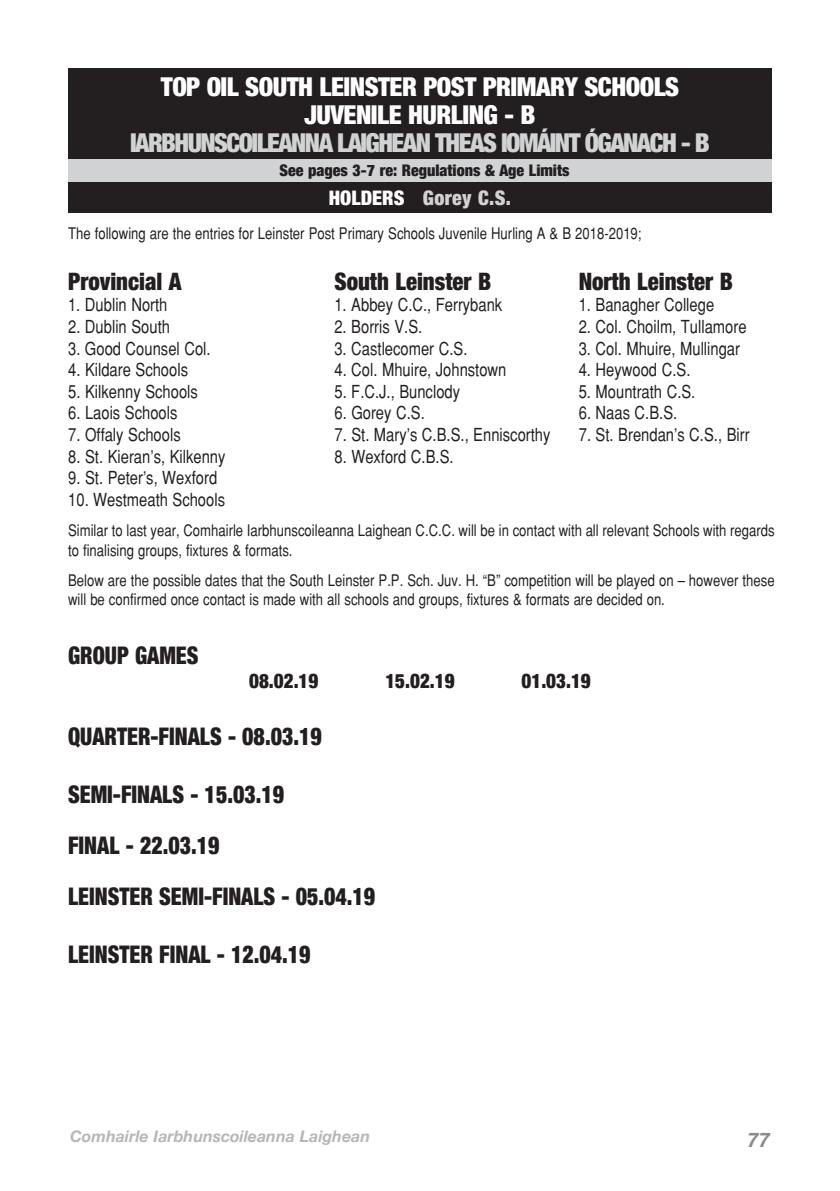
<style>
.page{position:relative;width:840px;height:1191px;background:#fff}
.page>*{position:absolute;margin:0;border:0;box-sizing:border-box;transform-origin:0 0}
.t1{font:900 condensed 26px/28px "Helvetica Neue";letter-spacing:-.02em;color:#fff;text-align:center}
.t2{font:900 condensed 26px "Helvetica Neue";letter-spacing:-.06em;color:#d1d2d4}
.t3{font:900 condensed 24.2px/50.8px "Helvetica Neue";color:#231f20;scale:.9 1}
.t4{font:900 condensed 24px "Helvetica Neue";color:#231f20;scale:.95 1}
.t5{font:900 condensed 20px "Helvetica Neue";color:#231f20;scale:.95 1}
.t6{font:900 condensed 20px "Helvetica Neue";color:#d1d2d4}
.t7{font:italic 700 20px "Helvetica Neue";color:#8a8c8f}
.t8{font:condensed 18px "Helvetica";color:#231f20}
.t9{font:condensed 16px/19.2px "Helvetica";color:#231f20}
.t10{font:900 condensed 16px "Helvetica Neue";color:#231f20}
.t11{font:italic 700 16px "Helvetica Neue";color:#b6b7bb}
.s1{color:#fff}
</style>
<div class="page">
<div style="left:68px;top:181px;width:703px;height:32px;background:#231f20"></div>
<div style="left:68px;top:159px;width:703px;height:23px;background:#d1d2d4"></div>
<div style="left:68px;top:68px;width:703px;height:91px;background:#231f20"></div>
<h1 class="t1" style="left:161px;top:72px;width:519px">TOP OIL SOUTH LEINSTER POST PRIMARY SCHOOLS<br>JUVENILE HURLING - B</h1>
<h1 class="t2" style="left:130px;top:127px;width:581px">IARBHUNSCOILEANNA LAIGHEAN THEAS IOMÁINT ÓGANACH - B</h1>
<p class="t10" style="left:279px;top:161px;width:291px">See pages 3-7 re: Regulations &amp; Age Limits</p>
<p class="t6" style="left:328px;top:185px;width:184px"><span class="s1">HOLDERS</span> Gorey C.S.</p>
<p class="t9" style="left:68px;top:224px;width:574px">The following are the entries for Leinster Post Primary Schools Juvenile Hurling A &amp; B 2018-2019;</p>
<h3 class="t4" style="left:68px;top:266px;width:121px">Provincial A</h3>
<h3 class="t4" style="left:334px;top:266px;width:166px">South Leinster B</h3>
<h3 class="t4" style="left:578px;top:266px;width:164px">North Leinster B</h3>
<p class="t8" style="left:68px;top:294px;width:101px">1. Dublin North</p>
<p class="t8" style="left:334px;top:294px;width:169px">1. Abbey C.C., Ferrybank</p>
<p class="t8" style="left:578px;top:294px;width:137px">1. Banagher College</p>
<p class="t8" style="left:68px;top:316px;width:103px">2. Dublin South</p>
<p class="t8" style="left:334px;top:316px;width:89px">2. Borris V.S.</p>
<p class="t8" style="left:578px;top:316px;width:169px">2. Col. Choilm, Tullamore</p>
<p class="t8" style="left:68px;top:337px;width:144px">3. Good Counsel Col.</p>
<p class="t8" style="left:334px;top:337px;width:134px">3. Castlecomer C.S.</p>
<p class="t8" style="left:578px;top:337px;width:163px">3. Col. Mhuire, Mullingar</p>
<p class="t8" style="left:68px;top:359px;width:121px">4. Kildare Schools</p>
<p class="t8" style="left:334px;top:359px;width:173px">4. Col. Mhuire, Johnstown</p>
<p class="t8" style="left:578px;top:359px;width:113px">4. Heywood C.S.</p>
<p class="t8" style="left:68px;top:381px;width:131px">5. Kilkenny Schools</p>
<p class="t8" style="left:334px;top:381px;width:127px">5. F.C.J., Bunclody</p>
<p class="t8" style="left:578px;top:381px;width:118px">5. Mountrath C.S.</p>
<p class="t8" style="left:68px;top:402px;width:111px">6. Laois Schools</p>
<p class="t8" style="left:334px;top:402px;width:92px">6. Gorey C.S.</p>
<p class="t8" style="left:578px;top:402px;width:100px">6. Naas C.B.S.</p>
<p class="t8" style="left:68px;top:424px;width:114px">7. Offaly Schools</p>
<p class="t8" style="left:334px;top:424px;width:217px">7. St. Mary’s C.B.S., Enniscorthy</p>
<p class="t8" style="left:578px;top:424px;width:172px">7. St. Brendan’s C.S., Birr</p>
<p class="t8" style="left:68px;top:445px;width:159px">8. St. Kieran’s, Kilkenny</p>
<p class="t8" style="left:334px;top:445px;width:120px">8. Wexford C.B.S.</p>
<p class="t8" style="left:68px;top:467px;width:150px">9. St. Peter’s, Wexford</p>
<p class="t8" style="left:68px;top:489px;width:158px">10. Westmeath Schools</p>
<p class="t9" style="left:68px;top:521px;width:707px">Similar to last year, Comhairle Iarbhunscoileanna Laighean C.C.C. will be in contact with all relevant Schools with regards to finalising groups, fixtures &amp; formats.</p>
<p class="t9" style="left:68px;top:571px;width:707px">Below are the possible dates that the South Leinster P.P. Sch. Juv. H. “B” competition will be played on – however these will be confirmed once contact is made with all schools and groups, fixtures &amp; formats are decided on.</p>
<h2 class="t3" style="left:68px;top:629px;width:146px">GROUP GAMES</h2>
<p class="t5" style="left:249px;top:668px;width:74px">08.02.19</p>
<p class="t5" style="left:385px;top:668px;width:74px">15.02.19</p>
<p class="t5" style="left:521px;top:668px;width:74px">01.03.19</p>
<h2 class="t3" style="left:68px;top:711px;width:283px">QUARTER-FINALS - 08.03.19</h2>
<h2 class="t3" style="left:68px;top:769px;width:342px">SEMI-FINALS - 15.03.19<br>FINAL - 22.03.19<br>LEINSTER SEMI-FINALS - 05.04.19</h2>
<h2 class="t3" style="left:68px;top:928px;width:271px">LEINSTER FINAL - 12.04.19</h2>
<p class="t11" style="left:70px;top:1126px;width:301px">Comhairle Iarbhunscoileanna Laighean</p>
<p class="t7" style="left:747px;top:1127px;width:24px">77</p>
</div>
